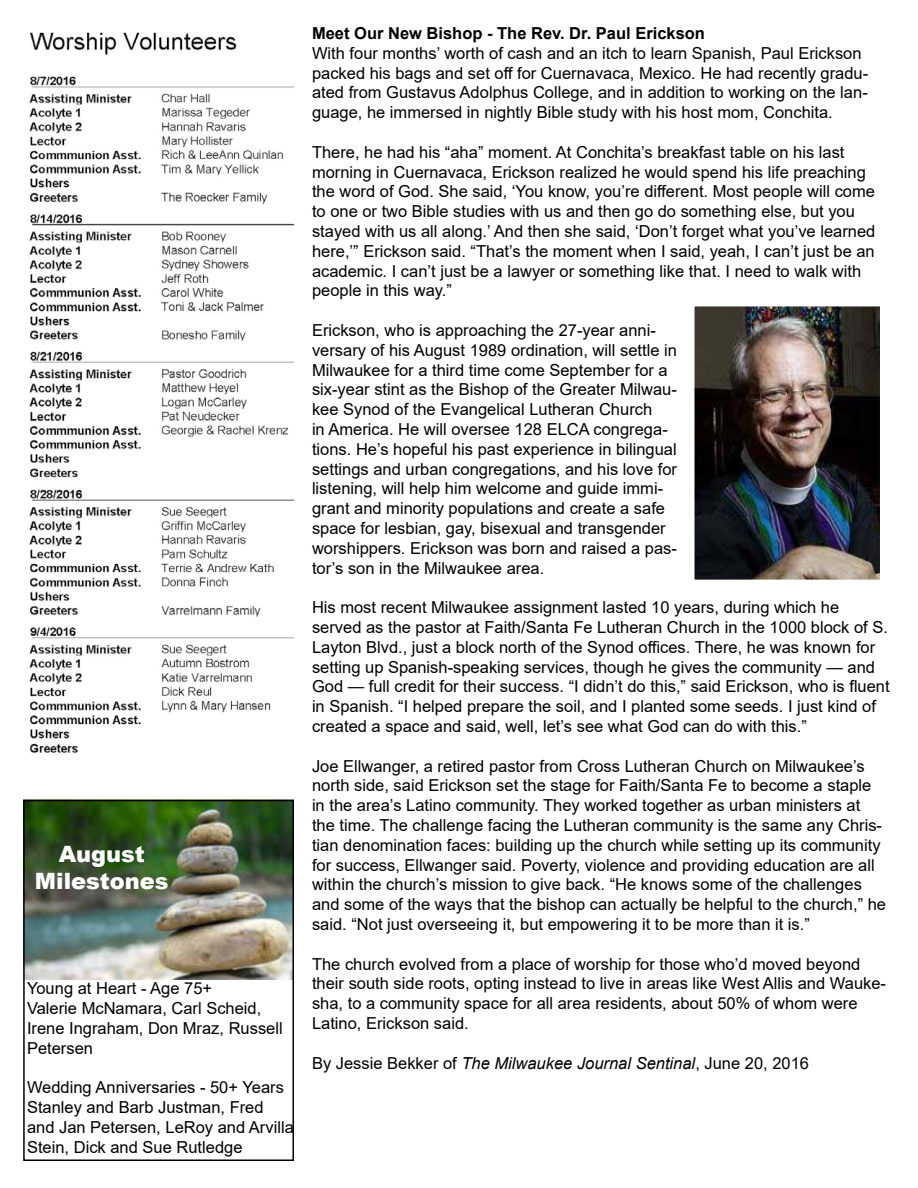
<style>
.page{position:relative;width:918px;height:1188px;background:#fff}
.page>*{position:absolute;margin:0;border:0;box-sizing:border-box;transform-origin:0 0}
.t1{font:900 22.5px/27px "Arial";color:#fff;text-align:center}
.t2{font:16.5px/19.8px "Arial";color:#000}
.t3{font:700 16.5px "Arial";color:#000}
.s1{font-style:italic}
</style>
<div class="page">
<img style="left:696px;top:308px;width:182px;height:270px">
<div style="left:693px;top:305px;width:188px;height:276px;border:2px solid #fff"></div>
<img style="left:29px;top:32px;width:265px;height:721px">
<img style="left:26px;top:803px;width:265px;height:177px">
<div style="left:23px;top:800px;width:271px;height:361px;border:2px solid #000"></div>
<h1 class="t1" style="left:35px;top:840px;width:135px">August<br>Milestones</h1>
<p class="t2" style="left:27px;top:979px;width:257px">Young at Heart - Age 75+<br>Valerie McNamara, Carl Scheid,<br>Irene Ingraham, Don Mraz, Russell<br>Petersen</p>
<p class="t2" style="left:27px;top:1078px;width:268px">Wedding Anniversaries - 50+ Years<br>Stanley and Barb Justman, Fred and Jan Petersen, LeRoy and Arvilla<br>Stein, Dick and Sue Rutledge</p>
<p class="t3" style="left:312px;top:22px;width:395px">Meet Our New Bishop - The Rev. Dr. Paul Erickson</p>
<p class="t2" style="left:312px;top:43px;width:558px">With four months’ worth of cash and an itch to learn Spanish, Paul Erickson packed his bags and set off for Cuernavaca, Mexico. He had recently gradu&shy;ated from Gustavus Adolphus College, and in addition to working on the lan&shy;guage, he immersed in nightly Bible study with his host mom, Conchita.</p>
<p class="t2" style="left:312px;top:142px;width:565px">There, he had his “aha” moment. At Conchita’s breakfast table on his last morning in Cuernavaca, Erickson realized he would spend his life preaching the word of God. She said, ‘You know, you’re different. Most people will come to one or two Bible studies with us and then go do something else, but you stayed with us all along.’ And then she said, ‘Don’t forget what you’ve learned here,’” Erickson said. “That’s the moment when I said, yeah, I can’t just be an academic. I can’t just be a lawyer or something like that. I need to walk with people in this way.”</p>
<p class="t2" style="left:312px;top:320px;width:367px">Erickson, who is approaching the 27-year anni&shy;versary of his August 1989 ordination, will settle in Milwaukee for a third time come September for a six-year stint as the Bishop of the Greater Milwau&shy;kee Synod of the Evangelical Lutheran Church<br>in America. He will oversee 128 ELCA congrega&shy;tions. He’s hopeful his past experience in bilingual settings and urban congregations, and his love for listening, will help him welcome and guide immi&shy;grant and minority populations and create a safe space for lesbian, gay, bisexual and transgender worshippers. Erickson was born and raised a pas&shy;tor’s son in the Milwaukee area.</p>
<p class="t2" style="left:312px;top:597px;width:579px">His most recent Milwaukee assignment lasted 10 years, during which he served as the pastor at Faith/Santa Fe Lutheran Church in the 1000 block of S.<br>Layton Blvd., just a block north of the Synod offices. There, he was known for setting up Spanish-speaking services, though he gives the community — and God — full credit for their success. “I didn’t do this,” said Erickson, who is fluent in Spanish. “I helped prepare the soil, and I planted some seeds. I just kind of created a space and said, well, let’s see what God can do with this.”</p>
<p class="t2" style="left:312px;top:756px;width:576px">Joe Ellwanger, a retired pastor from Cross Lutheran Church on Milwaukee’s north side, said Erickson set the stage for Faith/Santa Fe to become a staple in the area’s Latino community. They worked together as urban ministers at the time. The challenge facing the Lutheran community is the same any Chris&shy;tian denomination faces: building up the church while setting up its community for success, Ellwanger said. Poverty, violence and providing education are all within the church’s mission to give back. “He knows some of the challenges and some of the ways that the bishop can actually be helpful to the church,” he said. “Not just overseeing it, but empowering it to be more than it is.”</p>
<p class="t2" style="left:312px;top:954px;width:576px">The church evolved from a place of worship for those who’d moved beyond their south side roots, opting instead to live in areas like West Allis and Wauke&shy;sha, to a community space for all area residents, about 50% of whom were Latino, Erickson said.</p>
<p class="t2" style="left:312px;top:1053px;width:499px">By Jessie Bekker of <span class="s1">The Milwaukee Journal Sentinal</span>, June 20, 2016</p>
</div>
